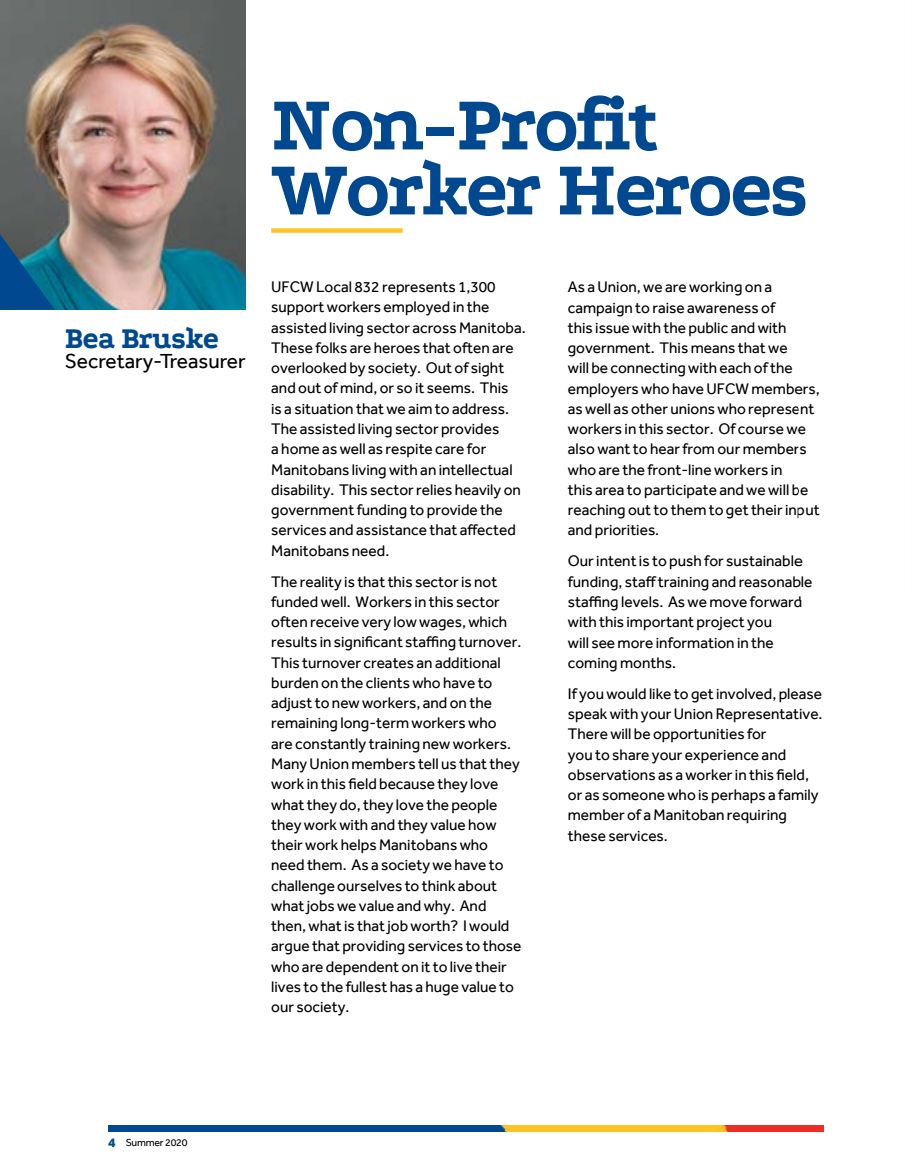
<style>
.page{position:relative;width:905px;height:1175px;background:#fff}
.page>*{position:absolute;margin:0;border:0;box-sizing:border-box;transform-origin:0 0}
.t1{font:700 81px/64.9px "Podkova";letter-spacing:-.02em;color:#004990}
.t2{font:700 31.35px "Podkova";color:#004990}
.t3{font:21px "Effra";color:#000}
.t4{font:15.75px/20.2px "Effra";color:#000}
.t5{font:10.5px "Effra";letter-spacing:-.02em;color:#000}
.s1{font-weight:800;font-size:13.5px;color:#004990}
</style>
<div class="page">
<img style="left:108px;top:1125px;width:715px;height:6px">
<img style="left:0;top:0;width:245px;height:310px">
<svg style="left:0;top:234px;width:55px;height:76px;background:#125b85"></svg>
<div style="left:271px;top:228px;width:131px;height:5px;background:#ffc425"></div>
<h1 class="t1" style="left:271px;top:93px;width:538px">Non-Profit<br>Worker Heroes</h1>
<h2 class="t2" style="left:65px;top:321px;width:156px">Bea Bruske</h2>
<h3 class="t3" style="left:65px;top:349px;width:182px">Secretary-Treasurer</h3>
<p class="t4" style="left:271px;top:276px;width:256px">UFCW Local 832 represents 1,300 support workers employed in the assisted living sector across Manitoba.<br>These folks are heroes that often are overlooked by society. Out of sight and out of mind, or so it seems. This<br>is a situation that we aim to address.<br>The assisted living sector provides<br>a home as well as respite care for Manitobans living with an intellectual disability. This sector relies heavily on government funding to provide the services and assistance that affected Manitobans need.</p>
<p class="t4" style="left:271px;top:571px;width:252px">The reality is that this sector is not funded well. Workers in this sector often receive very low wages, which results in significant staffing turnover.<br>This turnover creates an additional burden on the clients who have to adjust to new workers, and on the remaining long-term workers who are constantly training new workers.<br>Many Union members tell us that they work in this field because they love what they do, they love the people they work with and they value how their work helps Manitobans who need them. As a society we have to challenge ourselves to think about what jobs we value and why. And then, what is that job worth? I would argue that providing services to those who are dependent on it to live their lives to the fullest has a huge value to our society.</p>
<p class="t4" style="left:568px;top:277px;width:253px">As a Union, we are working on a campaign to raise awareness of<br>this issue with the public and with government. This means that we<br>will be connecting with each of the employers who have UFCW members, as well as other unions who represent workers in this sector. Of course we also want to hear from our members who are the front-line workers in<br>this area to participate and we will be reaching out to them to get their input and priorities.</p>
<p class="t4" style="left:568px;top:551px;width:246px">Our intent is to push for sustainable funding, staff training and reasonable staffing levels. As we move forward with this important project you<br>will see more information in the coming months.</p>
<p class="t4" style="left:568px;top:683px;width:256px">If you would like to get involved, please speak with your Union Representative.<br>There will be opportunities for<br>you to share your experience and observations as a worker in this field, or as someone who is perhaps a family member of a Manitoban requiring these services.</p>
<p class="t5" style="left:108px;top:1136px;width:81px"><span class="s1">4</span> Summer 2020</p>
</div>
